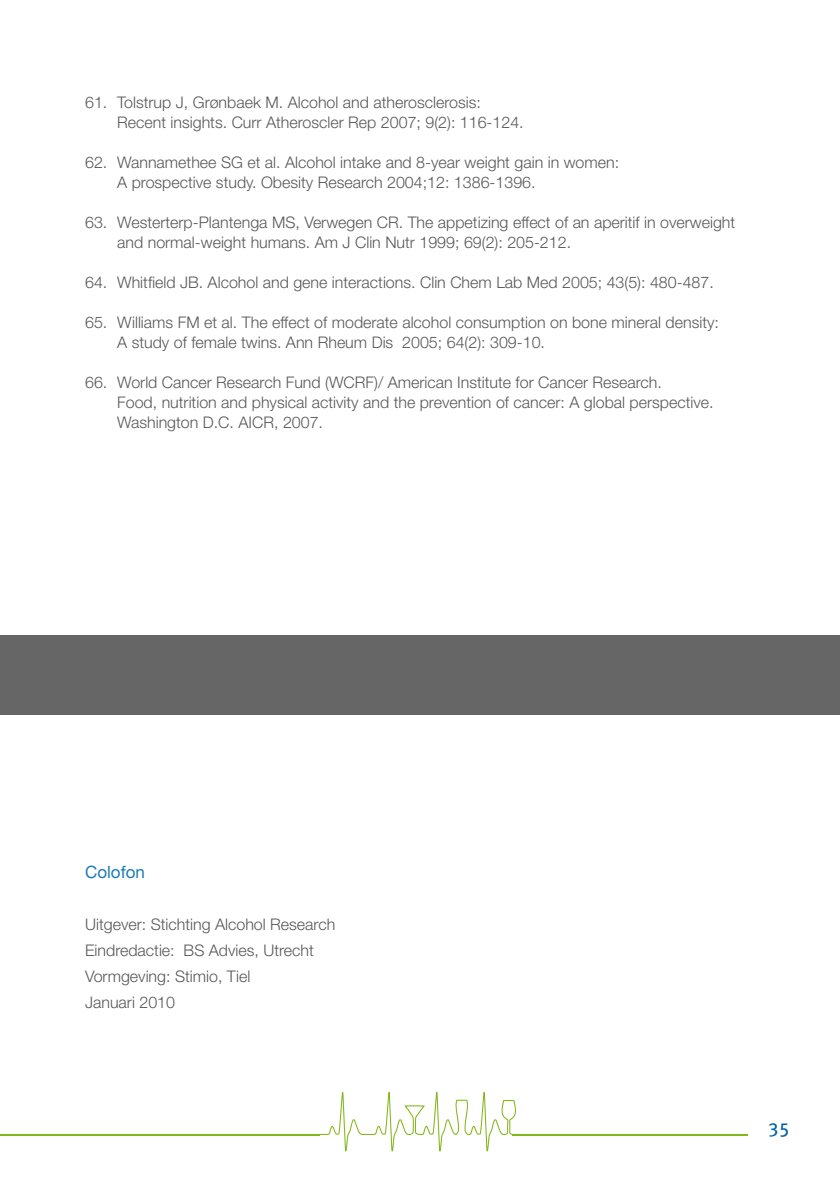
<style>
.page{position:relative;width:840px;height:1191px;background:#fff}
.page>*{position:absolute;margin:0;border:0;box-sizing:border-box;transform-origin:0 0}
.t1{font:19px "Meta Book CELF";color:#0062a7}
.t2{font:17px "Helvetica Neue LT Pro";color:#1c7bb6}
.t3{font:300 16px/20px "Helvetica Neue LT Pro";color:#58585a}
</style>
<div class="page">
<div style="left:0;top:635px;width:839px;height:79px;background:#666"></div>
<hr style="left:512px;top:1134px;width:235px;height:1px;background:#83b81a">
<hr style="left:0;top:1134px;width:319px;height:1px;background:#83b81a">
<svg style="left:318px;top:1092px;width:203px;height:59px"></svg>
<p class="t3" style="left:117px;top:92px;width:408px;text-indent:-32px">61. Tolstrup J, Grønbaek M. Alcohol and atherosclerosis:<br>Recent insights. Curr Atheroscler Rep 2007; 9(2): 116-124.</p>
<p class="t3" style="left:117px;top:152px;width:503px;text-indent:-32px">62. Wannamethee SG et al. Alcohol intake and 8-year weight gain in women:<br>A prospective study. Obesity Research 2004;12: 1386-1396.</p>
<p class="t3" style="left:117px;top:212px;width:619px;text-indent:-32px">63. Westerterp-Plantenga MS, Verwegen CR. The appetizing effect of an aperitif in overweight and normal-weight humans. Am J Clin Nutr 1999; 69(2): 205-212.</p>
<p class="t3" style="left:85px;top:272px;width:630px">64. Whitfield JB. Alcohol and gene interactions. Clin Chem Lab Med 2005; 43(5): 480-487.</p>
<p class="t3" style="left:117px;top:312px;width:603px;text-indent:-32px">65. Williams FM et al. The effect of moderate alcohol consumption on bone mineral density:<br>A study of female twins. Ann Rheum Dis 2005; 64(2): 309-10.</p>
<p class="t3" style="left:117px;top:372px;width:597px;text-indent:-32px">66. World Cancer Research Fund (WCRF)/ American Institute for Cancer Research.<br>Food, nutrition and physical activity and the prevention of cancer: A global perspective.<br>Washington D.C. AICR, 2007.</p>
<p class="t2" style="left:85px;top:862px;width:61px">Colofon</p>
<p class="t3" style="left:85px;top:911px;width:251px;line-height:26px">Uitgever: Stichting Alcohol Research<br>Eindredactie: BS Advies, Utrecht<br>Vormgeving: Stimio, Tiel<br>Januari 2010</p>
<p class="t1" style="left:767px;top:1118px;width:23px">35</p>
</div>
